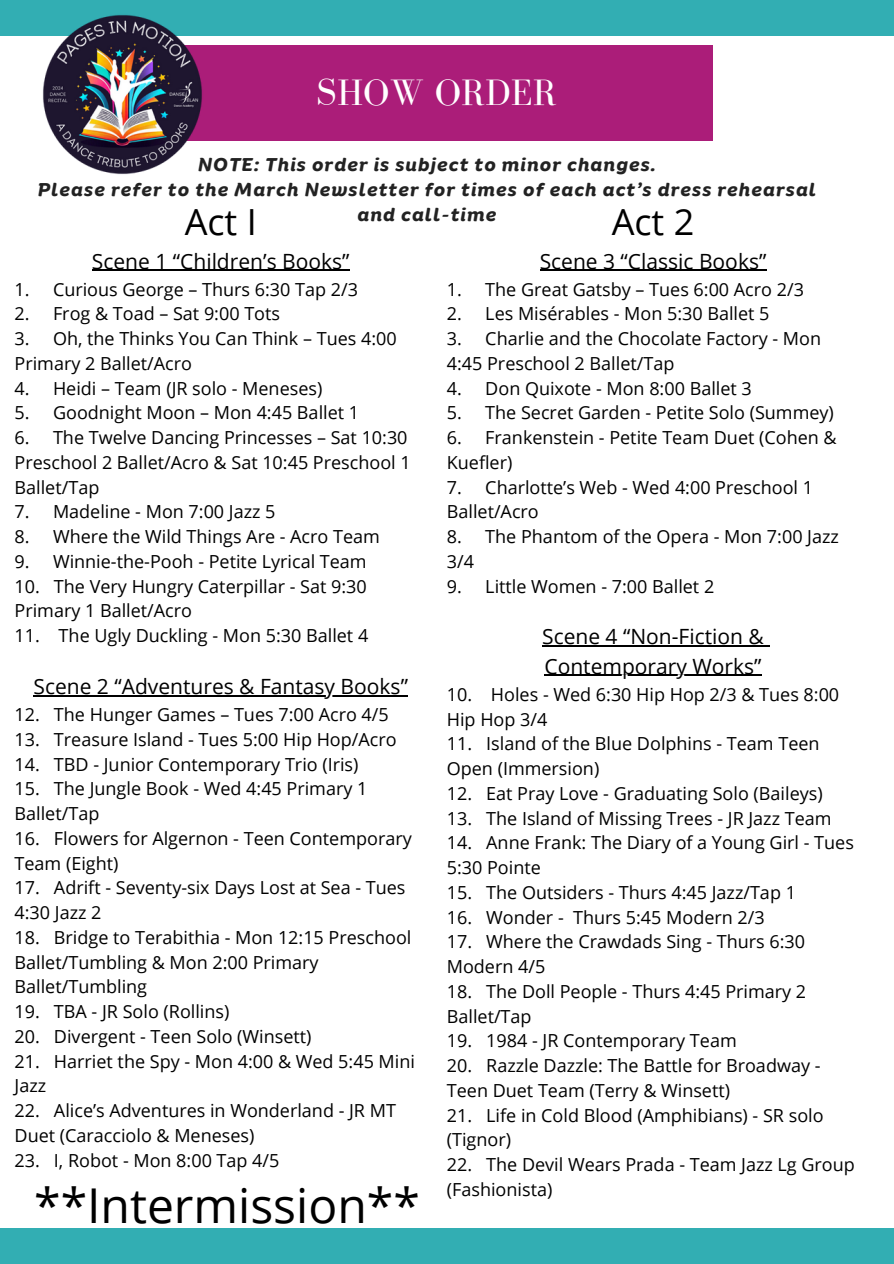
<style>
.page{position:relative;width:894px;height:1264px;background:#fff}
.page>*{position:absolute;margin:0;border:0;box-sizing:border-box;transform-origin:0 0}
.t1{font:48px "Open Sans";color:#000}
.t2{font:37.8px "Bodoni FLF";letter-spacing:.01em;color:#fff}
.t3{font:36px "Open Sans";color:#000}
.t4{font:21px "Open Sans";color:#000}
.t5{font:18px/24.8px "Open Sans";color:#000}
.t6{font:italic 700 18px/24.8px "Binate Display";letter-spacing:.06em;color:#222;text-align:center}
</style>
<div class="page">
<div style="left:0;top:1228px;width:893px;height:35px;background:#32aeb3"></div>
<div style="left:0;top:0;width:893px;height:36px;background:#32aeb3"></div>
<div style="left:181px;top:46px;width:531px;height:94px;background:#ab1d79"></div>
<img style="left:42px;top:15px;width:166px;height:160px">
<hr style="left:92px;top:270px;width:257px;height:1px;background:#000">
<hr style="left:33px;top:695px;width:375px;height:1px;background:#000">
<hr style="left:539px;top:270px;width:227px;height:1px;background:#000">
<hr style="left:542px;top:645px;width:221px;height:1px;background:#000">
<hr style="left:544px;top:675px;width:217px;height:1px;background:#000">
<p class="t2" style="left:316px;top:72px;width:242px">SHOW ORDER</p>
<p class="t6" style="left:38px;top:150px;width:779px">NOTE: This order is subject to minor changes.<br>Please refer to the March Newsletter for times of each act’s dress rehearsal and call-time</p>
<p class="t3" style="left:611px;top:196px;width:84px">Act 2</p>
<p class="t4" style="left:539px;top:246px;width:228px">Scene 3 “Classic Books”</p>
<p class="t5" style="left:446px;top:276px;width:358px">1. The Great Gatsby – Tues 6:00 Acro 2/3</p>
<p class="t5" style="left:446px;top:301px;width:324px">2. Les Misérables - Mon 5:30 Ballet 5</p>
<p class="t5" style="left:446px;top:326px;width:375px">3. Charlie and the Chocolate Factory - Mon<br>4:45 Preschool 2 Ballet/Tap</p>
<p class="t5" style="left:446px;top:375px;width:306px">4. Don Quixote - Mon 8:00 Ballet 3</p>
<p class="t5" style="left:446px;top:400px;width:388px">5. The Secret Garden - Petite Solo (Summey)</p>
<p class="t5" style="left:446px;top:425px;width:391px">6. Frankenstein - Petite Team Duet (Cohen &amp;<br>Kuefler)</p>
<p class="t5" style="left:446px;top:474px;width:367px">7. Charlotte’s Web - Wed 4:00 Preschool 1<br>Ballet/Acro</p>
<p class="t5" style="left:446px;top:524px;width:393px">8. The Phantom of the Opera - Mon 7:00 Jazz<br>3/4</p>
<p class="t5" style="left:446px;top:573px;width:269px">9. Little Women - 7:00 Ballet 2</p>
<p class="t4" style="left:542px;top:622px;width:223px">Scene 4 “Non-Fiction &amp;</p>
<p class="t4" style="left:544px;top:651px;width:218px">Contemporary Works”</p>
<p class="t5" style="left:446px;top:681px;width:394px">10. Holes - Wed 6:30 Hip Hop 2/3 &amp; Tues 8:00<br>Hip Hop 3/4</p>
<p class="t5" style="left:446px;top:731px;width:374px">11. Island of the Blue Dolphins - Team Teen<br>Open (Immersion)</p>
<p class="t5" style="left:446px;top:780px;width:377px">12. Eat Pray Love - Graduating Solo (Baileys)</p>
<p class="t5" style="left:446px;top:805px;width:386px">13. The Island of Missing Trees - JR Jazz Team</p>
<p class="t5" style="left:446px;top:830px;width:408px">14. Anne Frank: The Diary of a Young Girl - Tues<br>5:30 Pointe</p>
<p class="t5" style="left:446px;top:879px;width:350px">15. The Outsiders - Thurs 4:45 Jazz/Tap 1</p>
<p class="t5" style="left:446px;top:904px;width:319px">16. Wonder - Thurs 5:45 Modern 2/3</p>
<p class="t5" style="left:446px;top:929px;width:360px">17. Where the Crawdads Sing - Thurs 6:30<br>Modern 4/5</p>
<p class="t5" style="left:446px;top:978px;width:361px">18. The Doll People - Thurs 4:45 Primary 2<br>Ballet/Tap</p>
<p class="t5" style="left:446px;top:1028px;width:291px">19. 1984 - JR Contemporary Team</p>
<p class="t5" style="left:446px;top:1052px;width:375px">20. Razzle Dazzle: The Battle for Broadway -<br>Teen Duet Team (Terry &amp; Winsett)</p>
<p class="t5" style="left:446px;top:1102px;width:378px">21. Life in Cold Blood (Amphibians) - SR solo (Tignor)</p>
<p class="t5" style="left:446px;top:1151px;width:409px">22. The Devil Wears Prada - Team Jazz Lg Group (Fashionista)</p>
<p class="t3" style="left:185px;top:196px;width:73px">Act I</p>
<h1 class="t4" style="left:92px;top:246px;width:259px">Scene 1 “Children’s Books”</h1>
<h2 class="t5" style="left:15px;top:276px;width:345px">1. Curious George – Thurs 6:30 Tap 2/3</h2>
<p class="t5" style="left:15px;top:301px;width:267px">2. Frog &amp; Toad – Sat 9:00 Tots</p>
<p class="t5" style="left:15px;top:326px;width:383px">3. Oh, the Thinks You Can Think – Tues 4:00<br>Primary 2 Ballet/Acro</p>
<p class="t5" style="left:15px;top:375px;width:309px">4. Heidi – Team (JR solo - Meneses)</p>
<p class="t5" style="left:15px;top:400px;width:346px">5. Goodnight Moon – Mon 4:45 Ballet 1</p>
<p class="t5" style="left:15px;top:425px;width:397px">6. The Twelve Dancing Princesses – Sat 10:30<br>Preschool 2 Ballet/Acro &amp; Sat 10:45 Preschool 1<br>Ballet/Tap</p>
<p class="t5" style="left:15px;top:499px;width:262px">7. Madeline - Mon 7:00 Jazz 5</p>
<p class="t5" style="left:15px;top:524px;width:367px">8. Where the Wild Things Are - Acro Team</p>
<p class="t5" style="left:15px;top:548px;width:353px">9. Winnie-the-Pooh - Petite Lyrical Team</p>
<p class="t5" style="left:15px;top:573px;width:353px">10. The Very Hungry Caterpillar - Sat 9:30<br>Primary 1 Ballet/Acro</p>
<p class="t5" style="left:15px;top:623px;width:355px">11. The Ugly Duckling - Mon 5:30 Ballet 4</p>
<p class="t4" style="left:33px;top:671px;width:376px">Scene 2 “Adventures &amp; Fantasy Books”</p>
<p class="t5" style="left:15px;top:701px;width:375px">12. The Hunger Games – Tues 7:00 Acro 4/5</p>
<p class="t5" style="left:15px;top:726px;width:383px">13. Treasure Island - Tues 5:00 Hip Hop/Acro</p>
<p class="t5" style="left:15px;top:751px;width:345px">14. TBD - Junior Contemporary Trio (Iris)</p>
<p class="t5" style="left:15px;top:776px;width:354px">15. The Jungle Book - Wed 4:45 Primary 1<br>Ballet/Tap</p>
<p class="t5" style="left:15px;top:825px;width:398px">16. Flowers for Algernon - Teen Contemporary<br>Team (Eight)</p>
<p class="t5" style="left:15px;top:875px;width:392px">17. Adrift - Seventy-six Days Lost at Sea - Tues<br>4:30 Jazz 2</p>
<p class="t5" style="left:15px;top:924px;width:398px">18. Bridge to Terabithia - Mon 12:15 Preschool<br>Ballet/Tumbling &amp; Mon 2:00 Primary<br>Ballet/Tumbling</p>
<p class="t5" style="left:15px;top:998px;width:216px">19. TBA - JR Solo (Rollins)</p>
<p class="t5" style="left:15px;top:1023px;width:298px">20. Divergent - Teen Solo (Winsett)</p>
<p class="t5" style="left:15px;top:1048px;width:402px">21. Harriet the Spy - Mon 4:00 &amp; Wed 5:45 Mini<br>Jazz</p>
<p class="t5" style="left:15px;top:1097px;width:383px">22. Alice’s Adventures in Wonderland - JR MT<br>Duet (Caracciolo &amp; Meneses)</p>
<p class="t5" style="left:15px;top:1147px;width:266px">23. I, Robot - Mon 8:00 Tap 4/5</p>
<p class="t1" style="left:34px;top:1171px;width:387px">**Intermission**</p>
</div>
